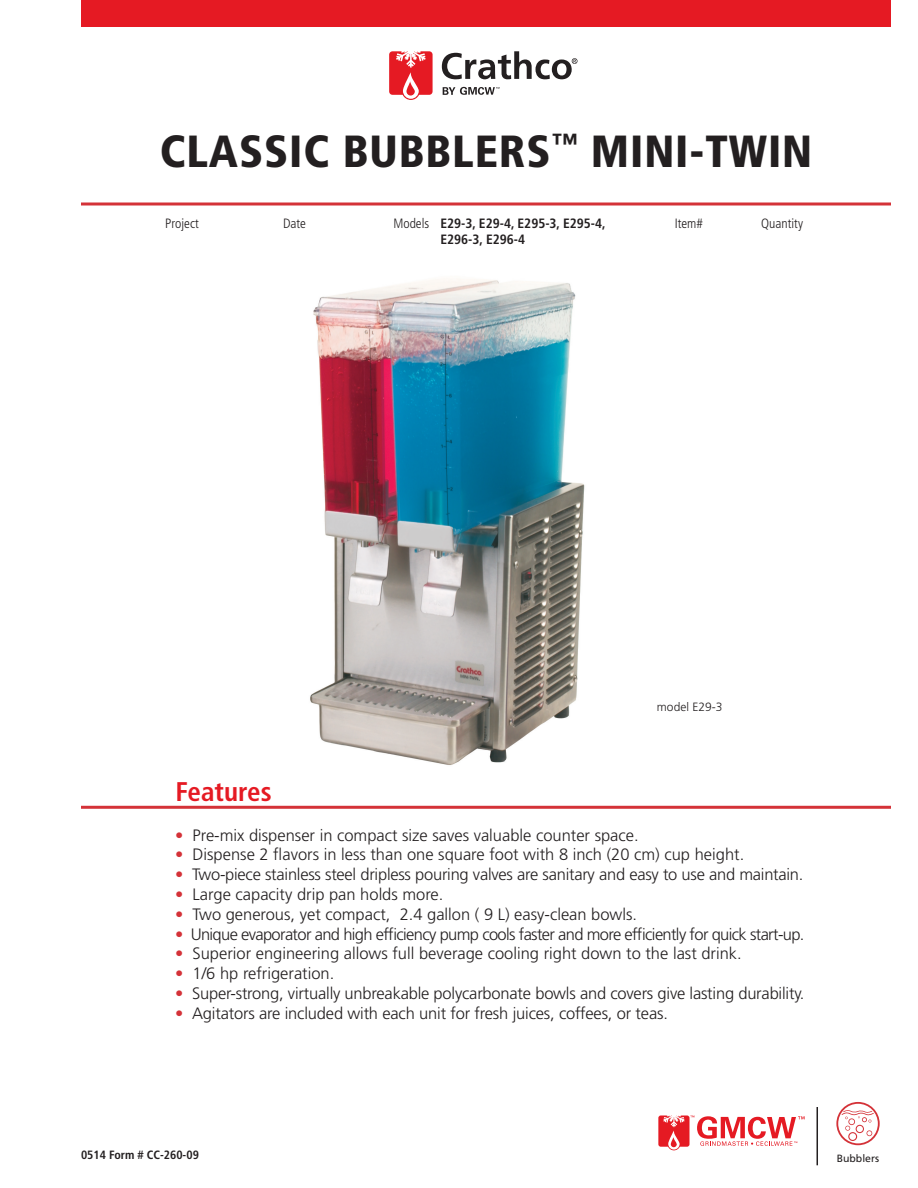
<style>
.page{position:relative;width:918px;height:1188px;background:#fff}
.page>*{position:absolute;margin:0;border:0;box-sizing:border-box;transform-origin:0 0}
.t1{font:900 condensed 45px "Frutiger LT Std";letter-spacing:.02em;color:#231f20}
.t2{font:700 condensed 27px "Frutiger LT Std";color:#e51a23}
.t3{font:300 16.5px "Frutiger LT Std";letter-spacing:-.01em;color:#231f20}
.t4{font:300 16.5px "Frutiger LT Std";letter-spacing:-.04em;color:#231f20}
.t5{font:700 condensed 13.5px "Frutiger LT Std";color:#231f20}
.t6{font:300 condensed 13.5px "Frutiger LT Std";color:#231f20}
.t7{font:700 condensed 12px "Frutiger LT Std";color:#231f20}
.t8{font:300 12px "Frutiger LT Std";color:#231f20}
.t9{font:10.5px "Frutiger LT Std";color:#231f20}
.s1{color:#d43238}
</style>
<div class="page">
<svg style="left:442px;top:51px;width:136px;height:28px"></svg>
<svg style="left:389px;top:51px;width:44px;height:49px"></svg>
<svg style="left:443px;top:87px;width:56px;height:8px"></svg>
<div style="left:81px;top:0;width:810px;height:27px;background:#e51a23"></div>
<svg style="left:658px;top:1116px;width:147px;height:34px"></svg>
<hr style="left:817px;top:1107px;width:1px;height:58px;background:#231f20">
<svg style="left:836px;top:1102px;width:44px;height:43px"></svg>
<svg style="left:81px;top:202px;width:810px;height:4px;background:#de6569"></svg>
<hr style="left:81px;top:806px;width:810px;height:3px;background:#d43238">
<img style="left:310px;top:279px;width:275px;height:486px">
<p class="t1" style="left:160px;top:124px;width:654px">CLASSIC BUBBLERS<sup>™</sup> MINI-TWIN</p>
<p class="t6" style="left:165px;top:216px;width:35px">Project</p>
<p class="t6" style="left:283px;top:216px;width:25px">Date</p>
<p class="t6" style="left:393px;top:216px;width:37px">Models</p>
<p class="t6" style="left:675px;top:216px;width:30px">Item#</p>
<p class="t6" style="left:761px;top:216px;width:43px">Quantity</p>
<p class="t5" style="left:440px;top:215px;width:167px">E29-3, E29-4, E295-3, E295-4,</p>
<p class="t5" style="left:440px;top:231px;width:86px">E296-3, E296-4</p>
<p class="t8" style="left:657px;top:700px;width:67px">model E29-3</p>
<p class="t2" style="left:176px;top:776px;width:98px">Features</p>
<p class="t3" style="left:175px;top:826px;width:465px"><span class="s1">•</span> Pre-mix dispenser in compact size saves valuable counter space.</p>
<p class="t3" style="left:175px;top:845px;width:571px"><span class="s1">•</span> Dispense 2 flavors in less than one square foot with 8 inch (20 cm) cup height.</p>
<p class="t3" style="left:175px;top:865px;width:630px"><span class="s1">•</span> Two-piece stainless steel dripless pouring valves are sanitary and easy to use and maintain.</p>
<p class="t3" style="left:175px;top:885px;width:270px"><span class="s1">•</span> Large capacity drip pan holds more.</p>
<p class="t3" style="left:175px;top:905px;width:464px"><span class="s1">•</span> Two generous, yet compact, 2.4 gallon ( 9 L) easy-clean bowls.</p>
<p class="t4" style="left:175px;top:925px;width:631px"><span class="s1">•</span> Unique evaporator and high efficiency pump cools faster and more efficiently for quick start-up.</p>
<p class="t3" style="left:175px;top:944px;width:568px"><span class="s1">•</span> Superior engineering allows full beverage cooling right down to the last drink.</p>
<p class="t3" style="left:175px;top:964px;width:161px"><span class="s1">•</span> 1/6 hp refrigeration.</p>
<p class="t3" style="left:175px;top:984px;width:631px"><span class="s1">•</span> Super-strong, virtually unbreakable polycarbonate bowls and covers give lasting durability.</p>
<p class="t3" style="left:175px;top:1004px;width:494px"><span class="s1">•</span> Agitators are included with each unit for fresh juices, coffees, or teas.</p>
<p class="t7" style="left:81px;top:1148px;width:119px">0514 Form # CC-260-09</p>
<p class="t9" style="left:837px;top:1152px;width:44px">Bubblers</p>
</div>
